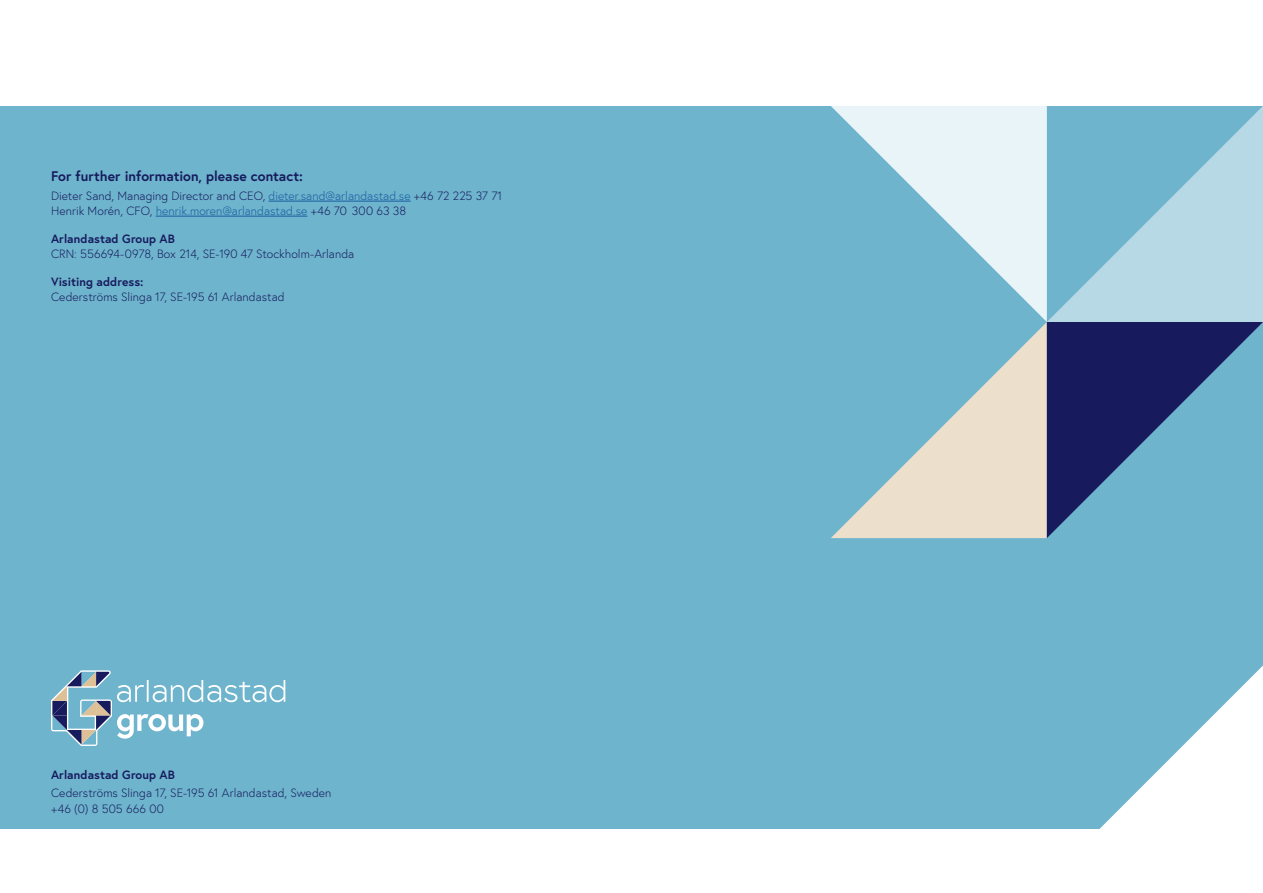
<style>
.page{position:relative;width:1263px;height:893px;background:#fff}
.page>*{position:absolute;margin:0;border:0;box-sizing:border-box;transform-origin:0 0}
.Mellanrubrik_Bold_-_Midnight_Blue{font:700 13.8px "Europa";color:#171a5c}
.Brödtext{font:300 12px/15px "Europa";letter-spacing:.005em;color:#171a5c}
.Mellanrubrik_Bold_-_Midnight_Blue-2{font:700 12px "Europa";letter-spacing:.01em;color:#171a5c}
.s1{color:#175d9e}
.s2{font-weight:700}
</style>
<div class="page">
<div style="left:0;top:106px;width:1263px;height:723px;background:#6eb4cd"></div>
<svg style="left:51px;top:670px;width:234px;height:76px"></svg>
<svg style="left:831px;top:322px;width:216px;height:216px"></svg>
<svg style="left:1047px;top:106px;width:216px;height:216px"></svg>
<svg style="left:1047px;top:322px;width:216px;height:216px"></svg>
<svg style="left:831px;top:106px;width:216px;height:216px"></svg>
<hr style="left:269px;top:201px;width:142px;height:1px;background:#175d9e">
<hr style="left:156px;top:216px;width:151px;height:1px;background:#175d9e">
<svg style="left:1099px;top:665px;width:164px;height:164px"></svg>
<p class="Mellanrubrik_Bold_-_Midnight_Blue" style="left:51px;top:167px;width:254px">For further information, please contact:</p>
<p class="Brödtext" style="left:51px;top:188px;width:453px">Dieter Sand, Managing Director and CEO, <span class="s1">dieter.sand@arlandastad.se</span> +46 72 225 37 71<br>Henrik Morén, CFO, <span class="s1">henrik.moren@arlandastad.se</span> +46 70 300 63 38</p>
<p class="Brödtext" style="left:51px;top:231px;width:305px"><span class="s2">Arlandastad Group AB<br></span>CRN: 556694-0978, Box 214, SE-190 47 Stockholm-Arlanda</p>
<p class="Brödtext" style="left:51px;top:274px;width:235px"><span class="s2">Visiting address:<br></span>Cederströms Slinga 17, SE-195 61 Arlandastad</p>
<p class="Mellanrubrik_Bold_-_Midnight_Blue-2" style="left:51px;top:767px;width:125px">Arlandastad Group AB</p>
<p class="Brödtext" style="left:51px;top:785px;width:282px;line-height:15.8px">Cederströms Slinga 17, SE-195 61 Arlandastad, Sweden +46 (0) 8 505 666 00</p>
</div>
